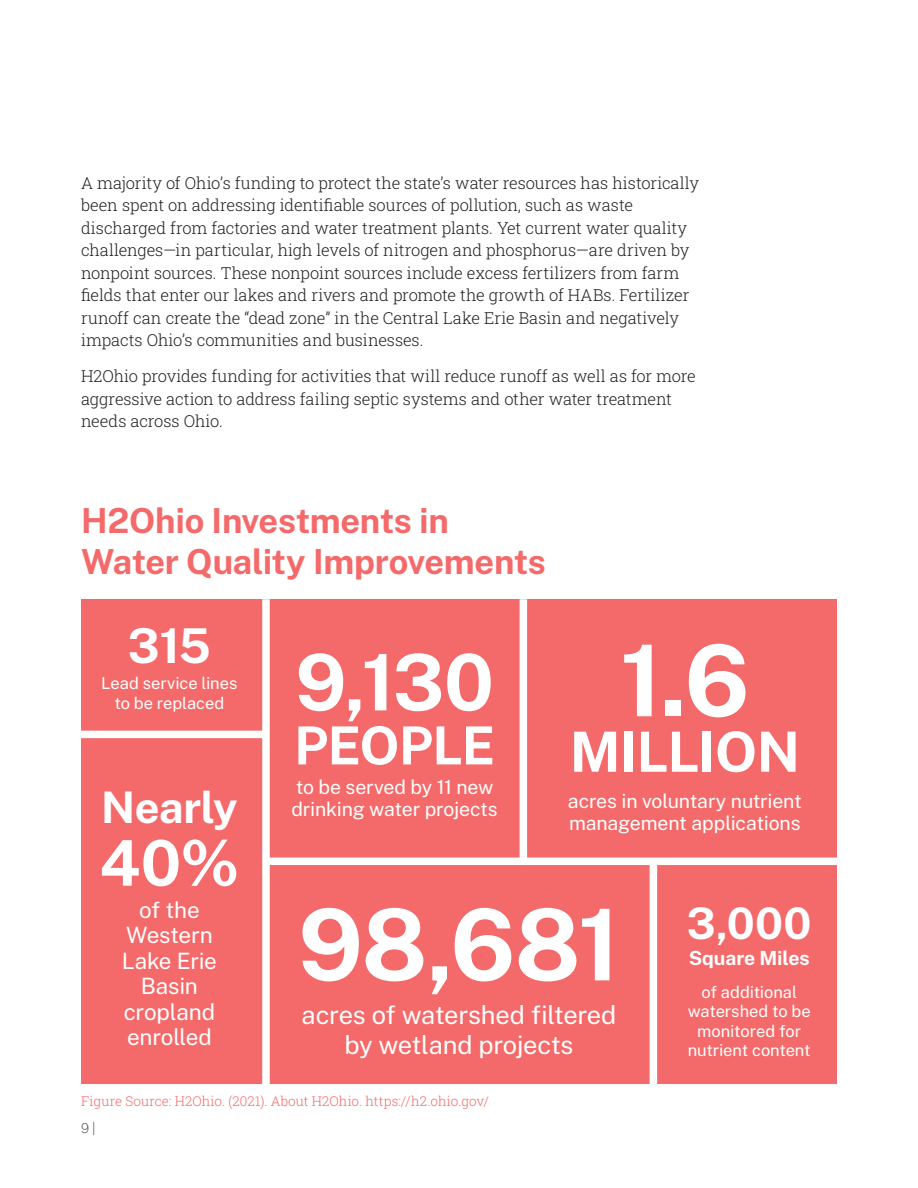
<style>
.page{position:relative;width:918px;height:1188px;background:#fff}
.page>*{position:absolute;margin:0;border:0;box-sizing:border-box;transform-origin:0 0}
.OEC-icon_text{font:700 99px "Public Sans";color:#fff}
.OEC-icon_text-2{font:700 78px "Public Sans";color:#fff}
.OEC-icon_text-3{font:700 63px "Public Sans";color:#fff}
.OEC-icon_text-4{font:700 55.5px "Public Sans";letter-spacing:-.01em;color:#fff}
.OEC-icon_text-5{font:700 52.5px "Public Sans";letter-spacing:-.015em;color:#fff}
.OEC-icon_text-6{font:700 48px "Public Sans";color:#fff}
.OEC-icon_text-7{font:700 43.5px "Public Sans";letter-spacing:-.01em;color:#fff}
.OEC-subhead{font:700 34.5px/40.5px "Public Sans";letter-spacing:-.01em;color:#f46a6a}
.OEC-icon_text-8{font:25.5px/30px "Public Sans";letter-spacing:-.015em;color:#fff;text-align:center}
.OEC-icon_text-9{font:22.5px/25.5px "Public Sans";letter-spacing:-.01em;color:#fff;text-align:center}
.OEC-icon_text-10{font:19.5px/22.5px "Public Sans";letter-spacing:-.01em;color:#fff}
.OEC-icon_text-11{font:700 19.5px "Public Sans";letter-spacing:-.005em;color:#fff}
.OEC-body_copy{font:300 16.5px/22.5px "Roboto Slab";letter-spacing:-.005em;color:#231f20}
.OEC-icon_text-12{font:16.5px/19.5px "Public Sans";letter-spacing:-.005em;color:#fff;text-align:center}
.OEC-icon_text-13{font:300 13.5px "Roboto Slab";letter-spacing:.005em;color:#f46a6a}
.t1{font:100 13.5px "Public Sans";color:#231f20}
</style>
<div class="page">
<div style="left:81px;top:599px;width:756px;height:485px;background:#f46a6a"></div>
<div style="left:650px;top:861px;width:7px;height:223px;background:#fff"></div>
<div style="left:266px;top:858px;width:571px;height:7px;background:#fff"></div>
<div style="left:81px;top:731px;width:184px;height:7px;background:#fff"></div>
<div style="left:262px;top:599px;width:8px;height:485px;background:#fff"></div>
<div style="left:520px;top:599px;width:7px;height:263px;background:#fff"></div>
<p class="OEC-body_copy" style="left:81px;top:171px;width:620px">A majority of Ohio’s funding to protect the state’s water resources has historically been spent on addressing identifiable sources of pollution, such as waste discharged from factories and water treatment plants. Yet current water quality challenges—in particular, high levels of nitrogen and phosphorus—are driven by nonpoint sources. These nonpoint sources include excess fertilizers from farm fields that enter our lakes and rivers and promote the growth of HABs. Fertilizer runoff can create the “dead zone” in the Central Lake Erie Basin and negatively impacts Ohio’s communities and businesses.</p>
<p class="OEC-body_copy" style="left:81px;top:365px;width:616px">H2Ohio provides funding for activities that will reduce runoff as well as for more aggressive action to address failing septic systems and other water treatment needs across Ohio.</p>
<p class="OEC-subhead" style="left:81px;top:499px;width:466px">H2Ohio Investments in<br>Water Quality Improvements</p>
<p class="OEC-icon_text-6" style="left:128px;top:611px;width:84px">315</p>
<p class="OEC-icon_text-12" style="left:101px;top:672px;width:138px">Lead service lines to be replaced</p>
<p class="OEC-icon_text-7" style="left:101px;top:775px;width:138px">Nearly</p>
<p class="OEC-icon_text-3" style="left:99px;top:817px;width:142px">40%</p>
<p class="OEC-icon_text-9" style="left:122px;top:896px;width:97px">of the<br>Western<br>Lake Erie<br>Basin cropland enrolled</p>
<p class="OEC-icon_text-2" style="left:295px;top:626px;width:200px">9,130</p>
<p class="OEC-icon_text-5" style="left:294px;top:707px;width:202px">PEOPLE</p>
<p class="OEC-icon_text-10" style="left:292px;top:774px;width:208px">to be served by 11 new drinking water projects</p>
<p class="OEC-icon_text" style="left:620px;top:609px;width:131px">1.6</p>
<p class="OEC-icon_text-4" style="left:570px;top:711px;width:232px">MILLION</p>
<p class="OEC-icon_text-10" style="left:568px;top:788px;width:236px">acres in voluntary nutrient management applications</p>
<p class="OEC-icon_text" style="left:298px;top:873px;width:324px">98,681</p>
<p class="OEC-icon_text-8" style="left:302px;top:998px;width:316px">acres of watershed filtered by wetland projects</p>
<p class="OEC-icon_text-7" style="left:687px;top:892px;width:126px">3,000</p>
<p class="OEC-icon_text-11" style="left:689px;top:943px;width:123px">Square Miles</p>
<p class="OEC-icon_text-12" style="left:688px;top:981px;width:125px">of additional watershed to be monitored for nutrient content</p>
<p class="OEC-icon_text-13" style="left:81px;top:1092px;width:409px">Figure Source: H2Ohio. (2021). About H2Ohio. https://h2.ohio.gov/</p>
<p class="t1" style="left:81px;top:1119px;width:16px">9 |</p>
</div>
